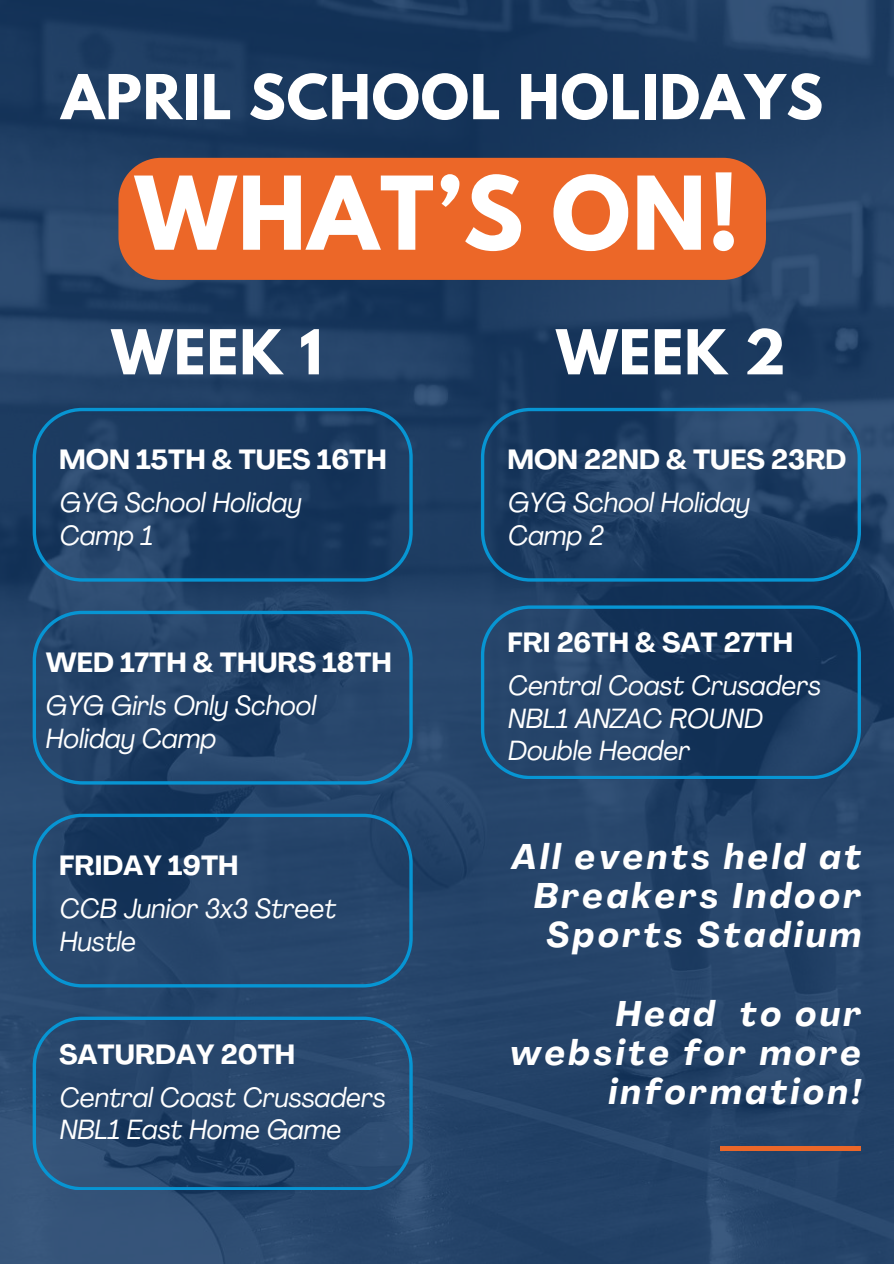
<style>
.page{position:relative;width:894px;height:1264px;background:#fff}
.page>*{position:absolute;margin:0;border:0;box-sizing:border-box;transform-origin:0 0}
.t1{font:700 89.85px "League Spartan";letter-spacing:.02em;color:#fff}
.t2{font:700 54.75px "League Spartan";letter-spacing:.02em;color:#fff}
.t3{font:italic 700 35.1px/39.2px "Agrandir";letter-spacing:.11em;color:#fff;text-align:right}
.t4{font:italic 27.45px/32.7px "Agrandir";color:#fff}
.t5{font:700 27.45px "Agrandir";color:#fff}
</style>
<div class="page">
<img style="left:0;top:0;width:893px;height:1263px">
<div style="left:118px;top:158px;width:647px;height:122px;background:#ec6728;border-radius:43px"></div>
<svg style="left:33px;top:408px;width:379px;height:173px;background:#1a3e65"></svg>
<svg style="left:33px;top:610px;width:379px;height:174px;background:#22466d"></svg>
<svg style="left:33px;top:813px;width:379px;height:174px;background:#21466c"></svg>
<svg style="left:481px;top:408px;width:379px;height:173px;background:#1e4269"></svg>
<svg style="left:33px;top:1016px;width:379px;height:173px;background:#264a70"></svg>
<svg style="left:481px;top:605px;width:379px;height:173px;background:#1c4066"></svg>
<div style="left:720px;top:1145px;width:140px;height:5px;background:#ec6728"></div>
<h2 class="t2" style="left:61px;top:70px;width:763px">APRIL SCHOOL HOLIDAYS</h2>
<h1 class="t1" style="left:135px;top:169px;width:605px">WHAT’S ON!</h1>
<h2 class="t2" style="left:111px;top:325px;width:212px">WEEK 1</h2>
<p class="t5" style="left:59px;top:448px;width:329px">MON 15TH &amp; TUES 16TH</p>
<p class="t4" style="left:60px;top:488px;width:243px">GYG School Holiday<br>Camp 1</p>
<p class="t5" style="left:46px;top:652px;width:347px">WED 17TH &amp; THURS 18TH</p>
<p class="t4" style="left:46px;top:691px;width:272px">GYG Girls Only School<br>Holiday Camp</p>
<p class="t5" style="left:59px;top:854px;width:181px">FRIDAY 19TH</p>
<p class="t4" style="left:60px;top:894px;width:278px">CCB Junior 3x3 Street<br>Hustle</p>
<p class="t5" style="left:59px;top:1043px;width:238px">SATURDAY 20TH</p>
<p class="t4" style="left:60px;top:1083px;width:327px">Central Coast Crussaders<br>NBL1 East Home Game</p>
<h2 class="t2" style="left:556px;top:325px;width:231px">WEEK 2</h2>
<p class="t5" style="left:507px;top:448px;width:340px">MON 22ND &amp; TUES 23RD</p>
<p class="t4" style="left:508px;top:488px;width:243px">GYG School Holiday<br>Camp 2</p>
<p class="t5" style="left:507px;top:631px;width:287px">FRI 26TH &amp; SAT 27TH</p>
<p class="t4" style="left:508px;top:671px;width:314px">Central Coast Crusaders<br>NBL1 ANZAC ROUND<br>Double Header</p>
<p class="t3" style="left:511px;top:840px;width:350px">All events held at<br>Breakers Indoor<br>Sports Stadium</p>
<p class="t3" style="left:510px;top:997px;width:352px">Head to our website for more information!</p>
</div>
